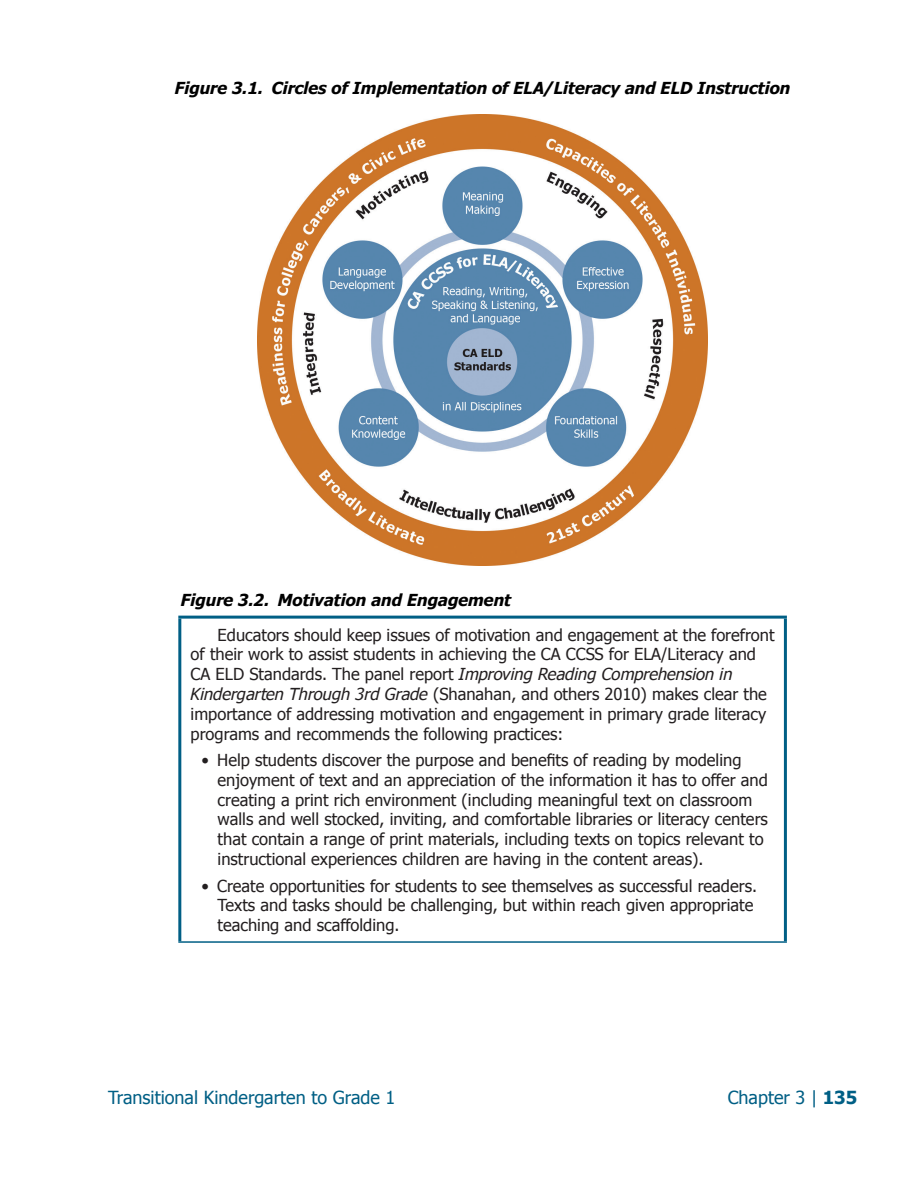
<style>
.page{position:relative;width:918px;height:1188px;background:#fff}
.page>*{position:absolute;margin:0;border:0;box-sizing:border-box;transform-origin:0 0}
.t1{font:18px "Tahoma";color:#005f85}
.t2{font:16.5px/19.8px "Tahoma";color:#231f20}
.t3{font:italic 700 16.5px "Tahoma";color:#000}
.s1{font-style:italic}
.s2{font-weight:700}
</style>
<div class="page">
<hr style="left:178px;top:616px;width:609px;height:3px;background:#005f85">
<hr style="left:178px;top:619px;width:3px;height:322px;background:#005f85">
<hr style="left:784px;top:619px;width:3px;height:322px;background:#005f85">
<hr style="left:178px;top:941px;width:609px;height:2px;background:#005f85">
<img style="left:257px;top:115px;width:451px;height:450px">
<p class="t3" style="left:175px;top:77px;width:617px">Figure 3.1. Circles of Implementation of ELA/Literacy and ELD Instruction</p>
<p class="t3" style="left:181px;top:590px;width:332px">Figure 3.2. Motivation and Engagement</p>
<p class="t2" style="left:191px;top:624px;width:585px;text-indent:27px">Educators should keep issues of motivation and engagement at the forefront of their work to assist students in achieving the CA CCSS for ELA/Literacy and CA ELD Standards. The panel report <span class="s1">Improving Reading Comprehension in Kindergarten Through 3rd Grade</span> (Shanahan, and others 2010) makes clear the importance of addressing motivation and engagement in primary grade literacy programs and recommends the following practices:</p>
<p class="t2" style="left:218px;top:749px;width:552px;text-indent:-16px">• Help students discover the purpose and benefits of reading by modeling enjoyment of text and an appreciation of the information it has to offer and creating a print rich environment (including meaningful text on classroom walls and well stocked, inviting, and comfortable libraries or literacy centers that contain a range of print materials, including texts on topics relevant to instructional experiences children are having in the content areas).</p>
<p class="t2" style="left:218px;top:875px;width:541px;text-indent:-16px">• Create opportunities for students to see themselves as successful readers.<br>Texts and tasks should be challenging, but within reach given appropriate teaching and scaffolding.</p>
<p class="t1" style="left:108px;top:1085px;width:289px">Transitional Kindergarten to Grade 1</p>
<p class="t1" style="left:728px;top:1085px;width:131px">Chapter 3 | <span class="s2">135</span></p>
</div>
